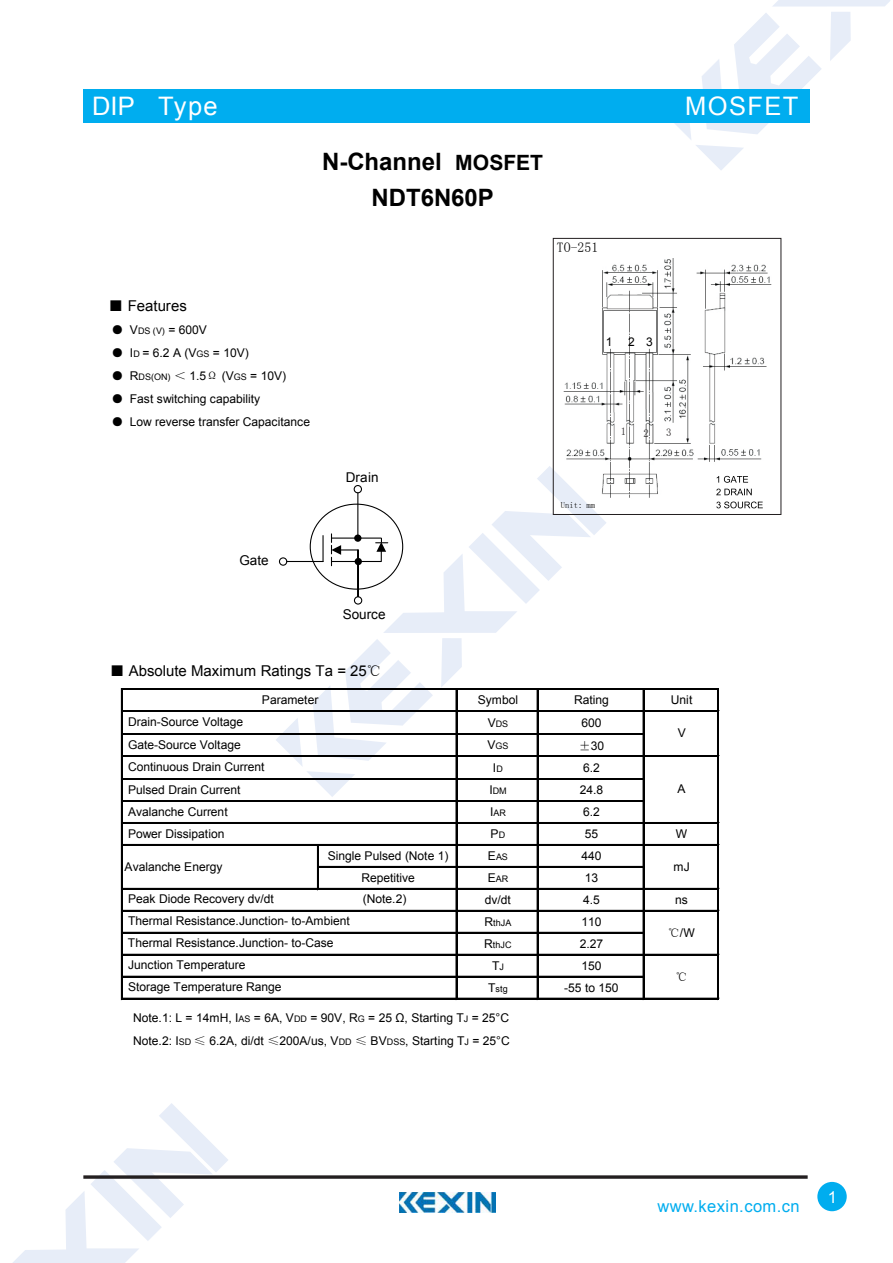
<style>
.page{position:relative;width:893px;height:1263px;background:#fff}
.page>*{position:absolute;margin:0;border:0;box-sizing:border-box;transform-origin:0 0}
.t1{font:25.5px "Arial";letter-spacing:.055em;color:#fff}
.t2{font:700 24px/35.8px "Arial";color:#000;text-align:center}
.t3{font:16.5px "Arial";letter-spacing:.025em;color:#00adef}
.t4{font:16.5px "Arial";color:#fff}
.t5{font:15px "Arial";color:#000}
.t6{font:700 13.65px "Times New Roman";color:#000}
.t7{font:13.5px "Arial";color:#000}
.t8{font:12px/22.5px "Arial";letter-spacing:-.005em;color:#000}
.t9{font:12px "Sim Sun";color:#000}
.t10{font:10.65px "Sim Sun";color:#231f20}
.t11{font:9px "Arial";color:#000}
.t12{font:700 8.55px "Times New Roman";letter-spacing:.005em;color:#000}
.s1{font-size:21px}
.s2{font-family:"Sim Sun"}
.s3{font-size:9px}
.s4{font-size:12px}
</style>
<div class="page">
<img style="left:563px;top:258px;width:209px;height:244px">
<svg style="left:674px;top:0;width:216px;height:170px"></svg>
<svg style="left:13px;top:1103px;width:215px;height:160px"></svg>
<div style="left:83px;top:89px;width:726px;height:34px;background:#00adef"></div>
<svg style="left:83px;top:1175px;width:725px;height:4px;background:#433f40"></svg>
<div style="left:817px;top:1182px;width:30px;height:29px;background:#00adef;border-radius:50%"></div>
<img style="left:400px;top:1193px;width:95px;height:20px">
<div style="left:553px;top:238px;width:228px;height:277px;border:1px solid #231f20"></div>
<svg style="left:717px;top:476px;width:31px;height:7px"></svg>
<svg style="left:716px;top:489px;width:36px;height:6px"></svg>
<svg style="left:716px;top:502px;width:47px;height:6px"></svg>
<svg style="left:276px;top:466px;width:330px;height:331px"></svg>
<hr style="left:121px;top:689px;width:2px;height:311px;background:#000">
<hr style="left:456px;top:690px;width:1px;height:310px;background:#000">
<hr style="left:537px;top:690px;width:1px;height:310px;background:#000">
<hr style="left:643px;top:690px;width:1px;height:310px;background:#000">
<hr style="left:717px;top:690px;width:2px;height:310px;background:#000">
<hr style="left:317px;top:846px;width:2px;height:44px;background:#000">
<hr style="left:123px;top:689px;width:596px;height:1px;background:#000">
<hr style="left:123px;top:710px;width:596px;height:1px;background:#000">
<hr style="left:123px;top:711px;width:596px;height:1px;background:#000">
<hr style="left:123px;top:733px;width:521px;height:1px;background:#000">
<hr style="left:123px;top:734px;width:521px;height:1px;background:#000">
<hr style="left:123px;top:755px;width:596px;height:1px;background:#000">
<hr style="left:123px;top:756px;width:596px;height:1px;background:#000">
<hr style="left:123px;top:778px;width:521px;height:1px;background:#000">
<hr style="left:123px;top:779px;width:521px;height:1px;background:#000">
<hr style="left:123px;top:800px;width:521px;height:1px;background:#000">
<hr style="left:123px;top:801px;width:521px;height:1px;background:#000">
<hr style="left:123px;top:822px;width:596px;height:2px;background:#000">
<hr style="left:123px;top:844px;width:596px;height:2px;background:#000">
<hr style="left:319px;top:866px;width:325px;height:2px;background:#000">
<hr style="left:123px;top:888px;width:596px;height:2px;background:#000">
<hr style="left:123px;top:910px;width:596px;height:2px;background:#000">
<hr style="left:123px;top:932px;width:521px;height:2px;background:#000">
<hr style="left:123px;top:954px;width:596px;height:2px;background:#000">
<hr style="left:123px;top:976px;width:521px;height:2px;background:#000">
<hr style="left:123px;top:998px;width:596px;height:2px;background:#000">
<h1 class="t1" style="left:92px;top:89px;width:127px">DIP Type</h1>
<h2 class="t2" style="left:322px;top:144px;width:223px">N-Channel <span class="s1">MOSFET<br></span>NDT6N60P</h2>
<p class="t6" style="left:557px;top:240px;width:43px">TO-251</p>
<h1 class="t1" style="left:685px;top:89px;width:115px">MOSFET</h1>
<p class="t5" style="left:109px;top:296px;width:80px"><span class="s2">■</span> Features</p>
<p class="t8" style="left:111px;top:319px;width:97px"><span class="s2">●</span> V<span class="s3">DS (V)</span> = 600V</p>
<p class="t8" style="left:111px;top:342px;width:139px"><span class="s2">●</span> I<span class="s3">D</span> = 6.2 A (V<span class="s3">GS</span> = 10V)</p>
<p class="t8" style="left:111px;top:365px;width:176px"><span class="s2">●</span> R<span class="s3">DS(ON)</span> <span class="s2">＜</span> 1.5<span class="s2">Ω</span> (V<span class="s3">GS</span> = 10V)</p>
<p class="t8" style="left:111px;top:388px;width:150px"><span class="s2">●</span> Fast switching capability</p>
<p class="t8" style="left:111px;top:411px;width:200px"><span class="s2">●</span> Low reverse transfer Capacitance</p>
<p class="t7" style="left:239px;top:552px;width:31px">Gate</p>
<p class="t7" style="left:346px;top:469px;width:34px">Drain</p>
<p class="t7" style="left:343px;top:606px;width:44px">Source</p>
<p class="t5" style="left:110px;top:661px;width:273px"><span class="s2">■</span> Absolute Maximum Ratings Ta = 25<span class="s2">℃</span></p>
<p class="t8" style="left:606px;top:331px;width:8px">1</p>
<p class="t8" style="left:628px;top:331px;width:26px">2 3</p>
<p class="t12" style="left:561px;top:501px;width:36px">Unit: mm</p>
<p class="t10" style="left:621px;top:426px;width:7px">1</p>
<p class="t10" style="left:643px;top:428px;width:7px">2</p>
<p class="t10" style="left:666px;top:427px;width:7px">3</p>
<p class="t8" style="left:262px;top:688px;width:58px">Parameter</p>
<p class="t8" style="left:128px;top:711px;width:138px">Drain-Source Voltage<br>Gate-Source Voltage<br>Continuous Drain Current</p>
<p class="t8" style="left:478px;top:689px;width:42px">Symbol</p>
<p class="t8" style="left:574px;top:689px;width:36px">Rating</p>
<p class="t8" style="left:671px;top:689px;width:23px">Unit</p>
<p class="t11" style="left:488px;top:718px;width:22px"><span class="s4">V</span>DS</p>
<p class="t8" style="left:581px;top:712px;width:22px">600</p>
<p class="t11" style="left:487px;top:740px;width:23px"><span class="s4">V</span>GS</p>
<p class="t8" style="left:579px;top:735px;width:27px"><span class="s2">±</span>30</p>
<p class="t8" style="left:493px;top:757px;width:11px">I<span class="s3">D</span></p>
<p class="t8" style="left:583px;top:757px;width:18px">6.2</p>
<p class="t11" style="left:489px;top:785px;width:19px"><span class="s4">I</span>DM</p>
<p class="t8" style="left:580px;top:779px;width:25px">24.8</p>
<p class="t11" style="left:490px;top:807px;width:17px"><span class="s4">I</span>AR</p>
<p class="t8" style="left:583px;top:801px;width:18px">6.2</p>
<p class="t8" style="left:491px;top:823px;width:16px">P<span class="s3">D</span></p>
<p class="t8" style="left:585px;top:823px;width:15px">55</p>
<p class="t8" style="left:676px;top:823px;width:13px">W</p>
<p class="t8" style="left:678px;top:722px;width:10px">V</p>
<p class="t8" style="left:678px;top:778px;width:10px">A</p>
<p class="t8" style="left:128px;top:778px;width:114px">Pulsed Drain Current</p>
<p class="t8" style="left:128px;top:800px;width:101px">Avalanche Current</p>
<p class="t8" style="left:128px;top:822px;width:98px">Power Dissipation</p>
<p class="t8" style="left:125px;top:855px;width:99px">Avalanche Energy</p>
<p class="t8" style="left:673px;top:855px;width:18px">mJ</p>
<p class="t8" style="left:128px;top:888px;width:147px">Peak Diode Recovery dv/dt</p>
<p class="t8" style="left:363px;top:888px;width:45px">(Note.2)</p>
<p class="t8" style="left:328px;top:845px;width:122px">Single Pulsed (Note 1)</p>
<p class="t11" style="left:488px;top:851px;width:22px"><span class="s4">E</span>AS</p>
<p class="t8" style="left:581px;top:845px;width:22px">440</p>
<p class="t8" style="left:361px;top:867px;width:55px">Repetitive</p>
<p class="t11" style="left:488px;top:873px;width:22px"><span class="s4">E</span>AR</p>
<p class="t8" style="left:585px;top:867px;width:15px">13</p>
<p class="t8" style="left:485px;top:889px;width:28px">dv/dt</p>
<p class="t8" style="left:583px;top:889px;width:18px">4.5</p>
<p class="t8" style="left:675px;top:889px;width:14px">ns</p>
<p class="t11" style="left:485px;top:917px;width:28px"><span class="s4">R</span>thJA</p>
<p class="t8" style="left:581px;top:911px;width:22px">110</p>
<p class="t11" style="left:484px;top:939px;width:29px"><span class="s4">R</span>thJC</p>
<p class="t8" style="left:580px;top:933px;width:25px">2.27</p>
<p class="t8" style="left:492px;top:955px;width:13px">T<span class="s3">J</span></p>
<p class="t8" style="left:581px;top:955px;width:22px">150</p>
<p class="t11" style="left:488px;top:983px;width:21px"><span class="s4">T</span>stg</p>
<p class="t8" style="left:564px;top:977px;width:56px">-55 to 150</p>
<p class="t8" style="left:128px;top:910px;width:223px;line-height:21.9px">Thermal Resistance.Junction- to-Ambient<br>Thermal Resistance.Junction- to-Case</p>
<p class="t8" style="left:668px;top:922px;width:28px"><span class="s2">℃</span>/W</p>
<p class="t9" style="left:676px;top:971px;width:14px">℃</p>
<p class="t8" style="left:128px;top:954px;width:119px">Junction Temperature</p>
<p class="t8" style="left:128px;top:976px;width:155px">Storage Temperature Range</p>
<p class="t8" style="left:133px;top:1007px;width:378px;line-height:23.1px">Note.1: L = 14mH, I<span class="s3">AS</span> = 6A, V<span class="s3">DD</span> = 90V, R<span class="s3">G</span> = 25 Ω, Starting T<span class="s3">J</span> = 25°C<br>Note.2: I<span class="s3">SD</span> <span class="s2">≤</span> 6.2A, di/dt <span class="s2">≤</span>200A/us, V<span class="s3">DD</span> <span class="s2">≤</span> BV<span class="s3">DSS</span>, Starting T<span class="s3">J</span> = 25°C</p>
<h3 class="t3" style="left:657px;top:1196px;width:144px">www.kexin.com.cn</h3>
<h3 class="t4" style="left:828px;top:1186px;width:11px">1</h3>
</div>
